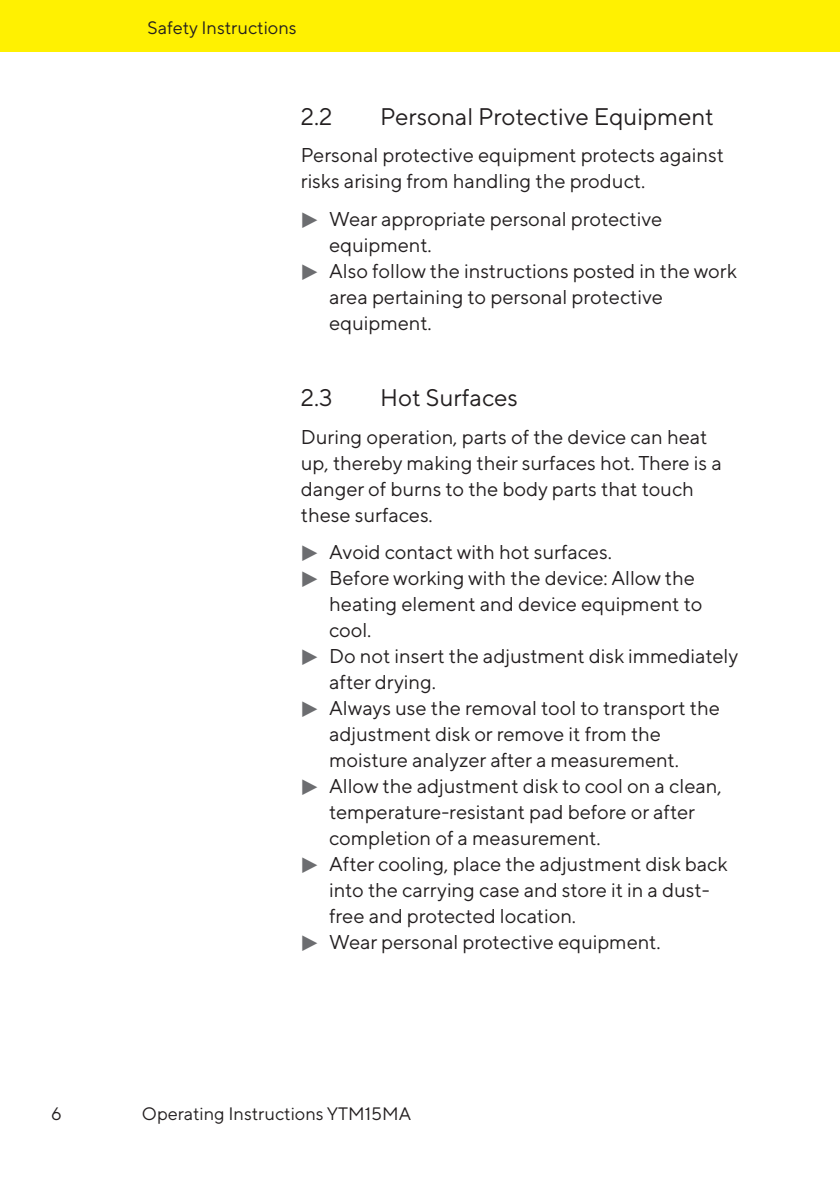
<style>
.page{position:relative;width:840px;height:1191px;background:#fff}
.page>*{position:absolute;margin:0;border:0;box-sizing:border-box;transform-origin:0 0}
.t1{font:24px "TT Norms Pro";color:#231f20}
.t2{font:20px/26px "TT Norms Pro";color:#231f20}
.t3{font:18px "TT Norms Pro";color:#231f20}
.s1{font-family:"PIK7";color:#6c6d70}
</style>
<div class="page">
<div style="left:0;top:0;width:839px;height:51px;background:#fff101"></div>
<p class="t3" style="left:147px;top:15px;width:150px">Safety Instructions</p>
<p class="t1" style="left:300px;top:99px;width:33px">2.2</p>
<p class="t1" style="left:380px;top:99px;width:335px">Personal Protective Equipment</p>
<p class="t2" style="left:300px;top:141px;width:424px">Personal protective equipment protects against risks arising from handling the product.</p>
<p class="t2" style="left:300px;top:204px;width:363px"><span class="s1">t</span> Wear appropriate personal protective</p>
<p class="t2" style="left:329px;top:230px;width:104px">equipment.</p>
<p class="t2" style="left:300px;top:256px;width:437px"><span class="s1">t</span> Also follow the instructions posted in the work</p>
<p class="t2" style="left:329px;top:282px;width:335px">area pertaining to personal protective</p>
<p class="t2" style="left:329px;top:308px;width:104px">equipment.</p>
<p class="t1" style="left:300px;top:380px;width:33px">2.3</p>
<p class="t1" style="left:380px;top:380px;width:139px">Hot Surfaces</p>
<p class="t2" style="left:300px;top:422px;width:422px">During operation, parts of the device can heat up, thereby making their surfaces hot. There is a danger of burns to the body parts that touch these surfaces.</p>
<p class="t2" style="left:300px;top:537px;width:312px"><span class="s1">t</span> Avoid contact with hot surfaces.</p>
<p class="t2" style="left:300px;top:563px;width:395px"><span class="s1">t</span> Before working with the device: Allow the</p>
<p class="t2" style="left:329px;top:589px;width:374px">heating element and device equipment to</p>
<p class="t2" style="left:329px;top:615px;width:44px">cool.</p>
<p class="t2" style="left:300px;top:641px;width:438px"><span class="s1">t</span> Do not insert the adjustment disk immediately</p>
<p class="t2" style="left:329px;top:667px;width:108px">after drying.</p>
<p class="t2" style="left:300px;top:693px;width:420px"><span class="s1">t</span> Always use the removal tool to transport the</p>
<p class="t2" style="left:329px;top:719px;width:333px">adjustment disk or remove it from the</p>
<p class="t2" style="left:329px;top:745px;width:351px">moisture analyzer after a measurement.</p>
<p class="t2" style="left:300px;top:771px;width:422px"><span class="s1">t</span> Allow the adjustment disk to cool on a clean,</p>
<p class="t2" style="left:329px;top:797px;width:367px">temperature-resistant pad before or after</p>
<p class="t2" style="left:329px;top:823px;width:273px">completion of a measurement.</p>
<p class="t2" style="left:300px;top:849px;width:428px"><span class="s1">t</span> After cooling, place the adjustment disk back</p>
<p class="t2" style="left:329px;top:875px;width:382px">into the carrying case and store it in a dust-</p>
<p class="t2" style="left:329px;top:901px;width:248px">free and protected location.</p>
<p class="t2" style="left:300px;top:927px;width:361px"><span class="s1">t</span> Wear personal protective equipment.</p>
<p class="t3" style="left:51px;top:1100px;width:12px">6</p>
<p class="t3" style="left:142px;top:1100px;width:270px">Operating Instructions YTM15MA</p>
</div>
